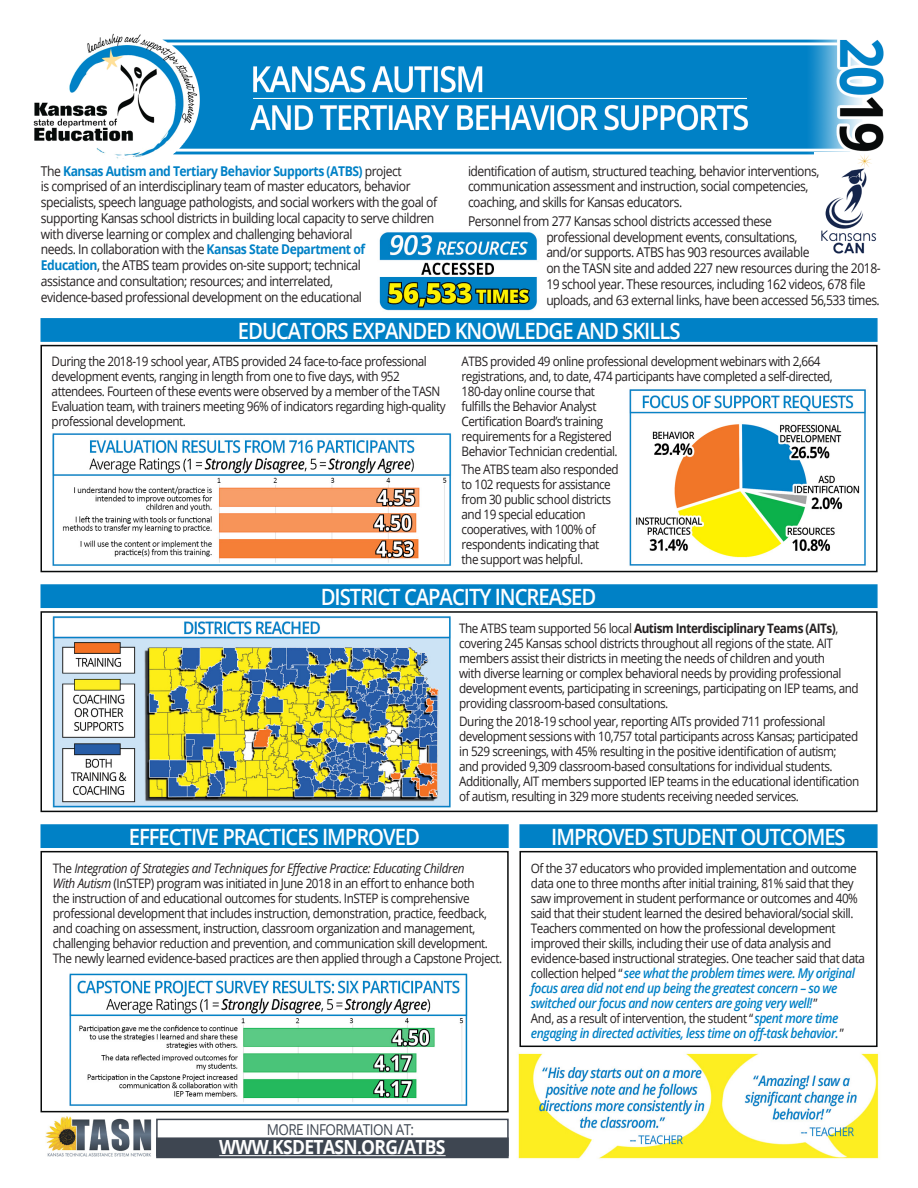
<style>
.page{position:relative;width:918px;height:1188px;background:#fff}
.page>*{position:absolute;margin:0;border:0;box-sizing:border-box;transform-origin:0 0}
.t1{font:600 22.5px "Open Sans";letter-spacing:-.05em;color:#fff;scale:.9 1}
.t2{font:700 19.5px "Open Sans";letter-spacing:-.04em;color:#fff;scale:.9 1}
.t3{font:15px "Open Sans";letter-spacing:-.04em;color:#3e4651;scale:.9 1}
.t4{font:13.5px/15.8px "Open Sans";letter-spacing:-.04em;color:#231f20;scale:.9 1}
.t5{font:italic 600 13.5px/15px "Open Sans";letter-spacing:-.04em;color:#0081c6;scale:.9 1}
.t6{font:13.05px/15px "Open Sans";letter-spacing:-.04em;color:#231f20;scale:.9 1}
.s1{font-weight:700;color:#0081c6}
.s2{font-weight:700}
.s3{font-style:italic}
.s4{font-weight:400;font-style:normal;font-size:13.05px;color:#231f20}
.s5{font-weight:600;font-style:italic;font-size:13.5px;color:#0081c6}
</style>
<div class="page">
<div style="left:156px;top:1119px;width:353px;height:37px;background:#fff;border:2px solid #3e4651"></div>
<div style="left:156px;top:1137px;width:353px;height:21px;background:#3e4651;border:2px solid #3e4651"></div>
<hr style="left:219px;top:1155px;width:227px;height:1px;background:#fff">
<div style="left:40px;top:611px;width:838px;height:201px;border:2px solid #080a0a"></div>
<div style="left:40px;top:345px;width:838px;height:227px;border:2px solid #080a0a"></div>
<img style="left:33px;top:33px;width:851px;height:126px">
<div style="left:40px;top:584px;width:838px;height:24px;background:#0081c6;border:2px solid #0081c6"></div>
<div style="left:40px;top:318px;width:838px;height:24px;background:#0081c6;border:2px solid #0081c6"></div>
<img style="left:814px;top:153px;width:69px;height:101px">
<img style="left:46px;top:1116px;width:105px;height:40px">
<div style="left:40px;top:851px;width:469px;height:261px;border:2px solid #080a0a"></div>
<div style="left:519px;top:851px;width:359px;height:196px;border:2px solid #080a0a"></div>
<div style="left:40px;top:824px;width:469px;height:24px;background:#0081c6;border:2px solid #0081c6"></div>
<div style="left:519px;top:824px;width:359px;height:24px;background:#0081c6;border:2px solid #0081c6"></div>
<img style="left:379px;top:232px;width:158px;height:79px">
<img style="left:52px;top:433px;width:400px;height:133px">
<img style="left:629px;top:389px;width:237px;height:177px">
<img style="left:52px;top:616px;width:399px;height:192px">
<img style="left:69px;top:973px;width:399px;height:133px">
<img style="left:518px;top:1053px;width:361px;height:106px">
<p class="t4" style="left:41px;top:162px;width:442px">The <span class="s1">Kansas Autism and Tertiary Behavior Supports (ATBS)</span> project<br>is comprised of an interdisciplinary team of master educators, behavior specialists, speech language pathologists, and social workers with the goal of supporting Kansas school districts in building local capacity to serve children with diverse learning or complex and challenging behavioral<br>needs. In collaboration with the <span class="s1">Kansas State Department of<br>Education</span>, the ATBS team provides on-site support; technical<br>assistance and consultation; resources; and interrelated,<br>evidence-based professional development on the educational</p>
<p class="t4" style="left:468px;top:162px;width:392px">identification of autism, structured teaching, behavior interventions, communication assessment and instruction, social competencies, coaching, and skills for Kansas educators.</p>
<p class="t4" style="left:546px;top:213px;width:373px;text-indent:-78px">Personnel from 277 Kansas school districts accessed these<br>professional development events, consultations,<br>and/or supports. ATBS has 903 resources available<br>on the TASN site and added 227 new resources during the 2018- 19 school year. These resources, including 162 videos, 678 file uploads, and 63 external links, have been accessed 56,533 times.</p>
<p class="t1" style="left:238px;top:315px;width:493px">EDUCATORS EXPANDED KNOWLEDGE AND SKILLS</p>
<p class="t6" style="left:52px;top:353px;width:439px">During the 2018-19 school year, ATBS provided 24 face-to-face professional development events, ranging in length from one to five days, with 952 attendees. Fourteen of these events were observed by a member of the TASN Evaluation team, with trainers meeting 96% of indicators regarding high-quality professional development.</p>
<p class="t6" style="left:462px;top:353px;width:414px">ATBS provided 49 online professional development webinars with 2,664 registrations, and, to date, 474 participants have completed a self-directed, 180-day online course that<br>fulfills the Behavior Analyst<br>Certification Board’s training<br>requirements for a Registered<br>Behavior Technician credential.</p>
<p class="t6" style="left:462px;top:461px;width:176px">The ATBS team also responded to 102 requests for assistance from 30 public school districts and 19 special education cooperatives, with 100% of respondents indicating that the support was helpful.</p>
<p class="t1" style="left:321px;top:581px;width:308px">DISTRICT CAPACITY INCREASED</p>
<p class="t6" style="left:459px;top:621px;width:445px">The ATBS team supported 56 local <span class="s2">Autism Interdisciplinary Teams (AITs)</span>, covering 245 Kansas school districts throughout all regions of the state. AIT members assist their districts in meeting the needs of children and youth<br>with diverse learning or complex behavioral needs by providing professional development events, participating in screenings, participating on IEP teams, and providing classroom-based consultations.</p>
<p class="t6" style="left:459px;top:714px;width:446px">During the 2018-19 school year, reporting AITs provided 711 professional development sessions with 10,757 total participants across Kansas; participated in 529 screenings, with 45% resulting in the positive identification of autism; and provided 9,309 classroom-based consultations for individual students.<br>Additionally, AIT members supported IEP teams in the educational identification of autism, resulting in 329 more students receiving needed services.</p>
<p class="t1" style="left:129px;top:821px;width:325px">EFFECTIVE PRACTICES IMPROVED</p>
<p class="t1" style="left:551px;top:821px;width:329px">IMPROVED STUDENT OUTCOMES</p>
<p class="t6" style="left:53px;top:860px;width:501px">The <span class="s3">Integration of Strategies and Techniques for Effective Practice: Educating Children<br>With Autism</span> (InSTEP) program was initiated in June 2018 in an effort to enhance both<br>the instruction of and educational outcomes for students. InSTEP is comprehensive professional development that includes instruction, demonstration, practice, feedback, and coaching on assessment, instruction, classroom organization and management, challenging behavior reduction and prevention, and communication skill development.<br>The newly learned evidence-based practices are then applied through a Capstone Project.</p>
<p class="t6" style="left:531px;top:860px;width:373px">Of the 37 educators who provided implementation and outcome data one to three months after initial training, 81% said that they saw improvement in student performance or outcomes and 40% said that their student learned the desired behavioral/social skill.<br>Teachers commented on how the professional development improved their skills, including their use of data analysis and evidence-based instructional strategies. One teacher said that data</p>
<p class="t5" style="left:531px;top:965px;width:362px"><span class="s4">collection helped “</span>see what the problem times were. My original focus area did not end up being the greatest concern – so we switched our focus and now centers are going very well!<span class="s4">”</span></p>
<p class="t6" style="left:531px;top:1010px;width:343px">And, as a result of intervention, the student “<span class="s5">spent more time</span></p>
<p class="t5" style="left:531px;top:1025px;width:349px">engaging in directed activities, less time on off-task behavior.<span class="s4">”</span></p>
<p class="t3" style="left:267px;top:1119px;width:165px">MORE INFORMATION AT:</p>
<p class="t2" style="left:219px;top:1133px;width:253px">WWW.KSDETASN.ORG/ATBS</p>
</div>
